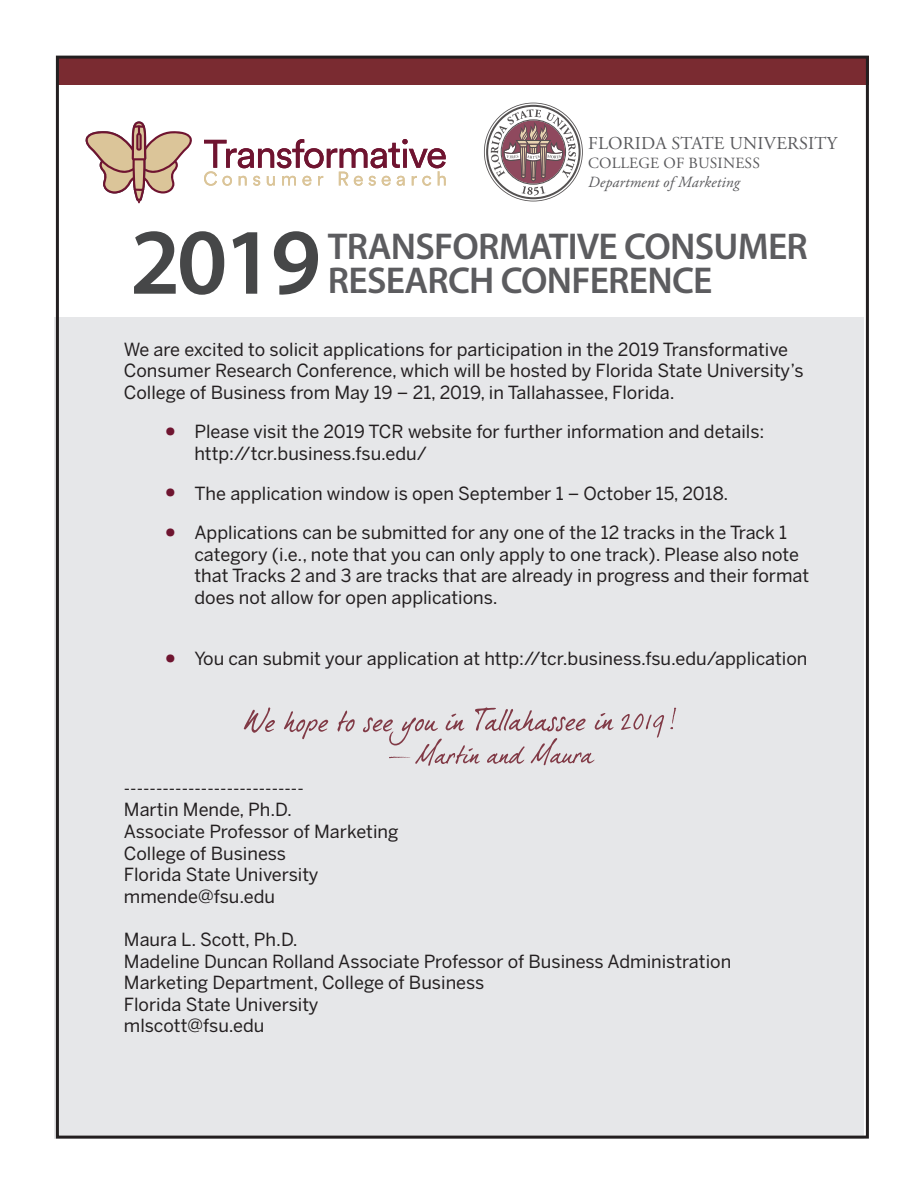
<style>
.page{position:relative;width:918px;height:1188px;background:#fff}
.page>*{position:absolute;margin:0;border:0;box-sizing:border-box;transform-origin:0 0}
.t1{font:600 94.5px "Myriad Pro";color:#464748}
.t2{font:600 37.5px/34.5px "Myriad Pro";letter-spacing:-.02em;color:#5c5c5f}
.t3{font:18.15px "Adobe Garamond Pro";letter-spacing:.01em;color:#5a5a5d}
.t4{font:18px/21.6px "Benton Sans";color:#231f20}
.t5{font:italic 15.6px "Adobe Garamond Pro";letter-spacing:.01em;color:#5a5a5d}
.t6{font:15.6px "Adobe Garamond Pro";letter-spacing:.01em;color:#5a5a5d}
.s1{font-size:33px;color:#6f1530}
</style>
<div class="page">
<div style="left:56px;top:56px;width:813px;height:29px;background:#7a2b31"></div>
<div style="left:54px;top:317px;width:810px;height:822px;background:#e6e7e9"></div>
<svg style="left:204px;top:139px;width:242px;height:47px"></svg>
<svg style="left:85px;top:121px;width:107px;height:82px"></svg>
<svg style="left:484px;top:103px;width:99px;height:98px"></svg>
<svg style="left:244px;top:707px;width:432px;height:59px"></svg>
<p class="t3" style="left:588px;top:132px;width:250px">FLORIDA STATE UNIVERSITY</p>
<p class="t6" style="left:588px;top:153px;width:173px">COLLEGE OF BUSINESS</p>
<p class="t5" style="left:588px;top:172px;width:153px">Department of Marketing</p>
<h1 class="t1" style="left:130px;top:202px;width:193px">2019</h1>
<h2 class="t2" style="left:328px;top:228px;width:482px">TRANSFORMATIVE CONSUMER<br>RESEARCH CONFERENCE</h2>
<p class="t4" style="left:124px;top:338px;width:681px">We are excited to solicit applications for participation in the 2019 Transformative<br>Consumer Research Conference, which will be hosted by Florida State University’s<br>College of Business from May 19 – 21, 2019, in Tallahassee, Florida.</p>
<p class="t4" style="left:194px;top:421px;width:572px;text-indent:-31px"><span class="s1">•</span> Please visit the 2019 TCR website for further information and details: http://tcr.business.fsu.edu/</p>
<p class="t4" style="left:163px;top:482px;width:567px"><span class="s1">•</span> The application window is open September 1 – October 15, 2018.</p>
<p class="t4" style="left:194px;top:522px;width:616px;text-indent:-31px"><span class="s1">•</span> Applications can be submitted for any one of the 12 tracks in the Track 1 category (i.e., note that you can only apply to one track). Please also note that Tracks 2 and 3 are tracks that are already in progress and their format does not allow for open applications.</p>
<p class="t4" style="left:163px;top:648px;width:646px"><span class="s1">•</span> You can submit your application at http://tcr.business.fsu.edu/application</p>
<p class="t4" style="left:124px;top:777px;width:276px">----------------------------<br>Martin Mende, Ph.D.<br>Associate Professor of Marketing<br>College of Business<br>Florida State University mmende@fsu.edu</p>
<p class="t4" style="left:124px;top:928px;width:609px">Maura L. Scott, Ph.D.<br>Madeline Duncan Rolland Associate Professor of Business Administration Marketing Department, College of Business<br>Florida State University<br>mlscott@fsu.edu</p>
</div>
